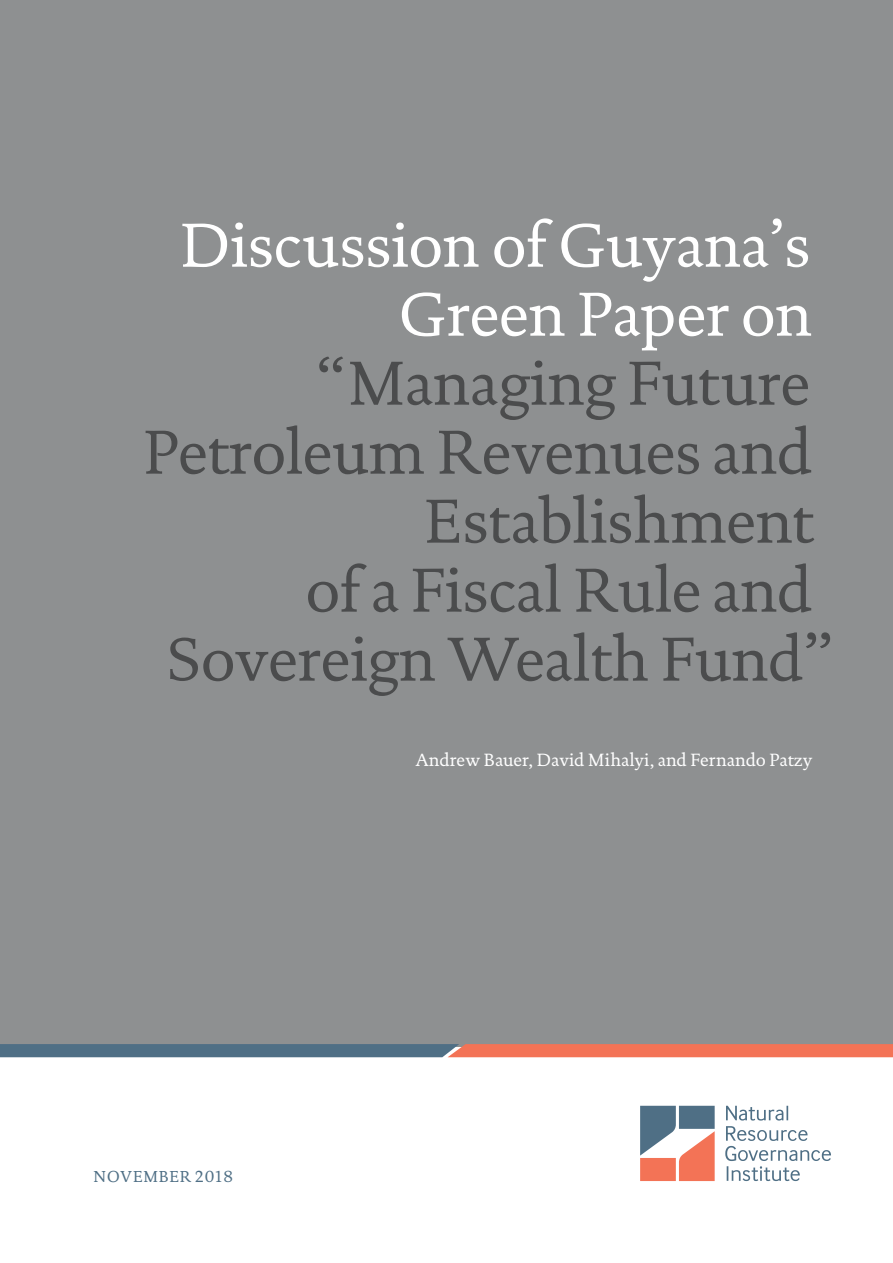
<style>
.page{position:relative;width:893px;height:1263px;background:#fff}
.page>*{position:absolute;margin:0;border:0;box-sizing:border-box;transform-origin:0 0}
.t1{font:63px "DTL Documenta T";letter-spacing:-.01em;color:#4b4c4d}
.t2{font:63px/69px "DTL Documenta T";letter-spacing:-.01em;color:#fff;text-align:right}
.t3{font:18px "DTL Documenta T";color:#fff}
.t4{font:16.2px "DTL Documenta T";letter-spacing:.01em;color:#4f6f85}
</style>
<div class="page">
<div style="left:0;top:0;width:893px;height:1046px;background:#8e9091"></div>
<svg style="left:725px;top:1126px;width:106px;height:55px"></svg>
<svg style="left:726px;top:1106px;width:62px;height:14px"></svg>
<svg style="left:640px;top:1106px;width:75px;height:75px"></svg>
<svg style="left:0;top:1044px;width:893px;height:13px;background:#9f716e"></svg>
<p class="t2" style="left:180px;top:211px;width:634px">Discussion of Guyana’s<br>Green Paper on</p>
<p class="t1" style="left:317px;top:346px;width:495px">“Managing Future</p>
<p class="t1" style="left:143px;top:415px;width:671px">Petroleum Revenues and</p>
<p class="t1" style="left:424px;top:484px;width:391px">Establishment</p>
<p class="t1" style="left:305px;top:553px;width:509px">of a Fiscal Rule and</p>
<p class="t1" style="left:167px;top:622px;width:668px">Sovereign Wealth Fund”</p>
<p class="t4" style="left:94px;top:1167px;width:141px">NOVEMBER 2018</p>
<p class="t3" style="left:415px;top:749px;width:398px">Andrew Bauer, David Mihalyi, and Fernando Patzy</p>
</div>
